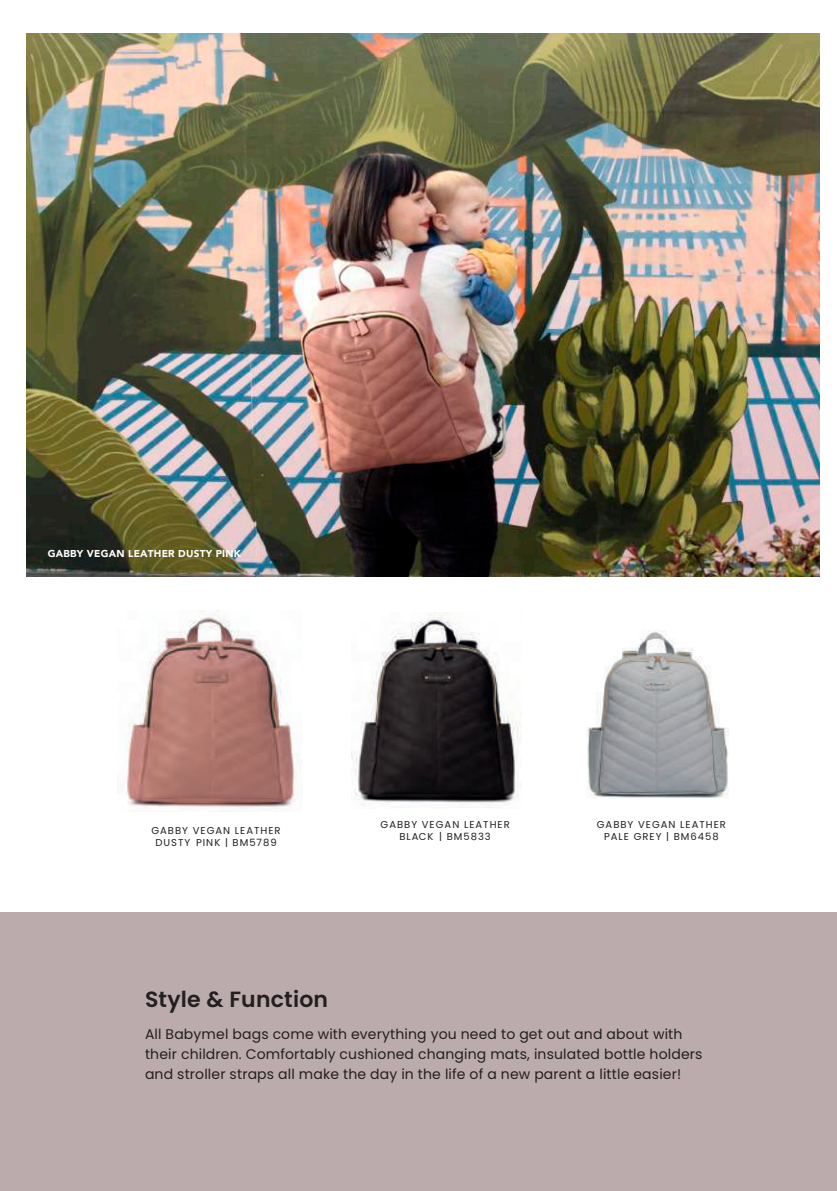
<style>
.page{position:relative;width:837px;height:1191px;background:#fff}
.page>*{position:absolute;margin:0;border:0;box-sizing:border-box;transform-origin:0 0}
.t1{font:600 22px "Poppins";letter-spacing:.01em;color:#231f20}
.t2{font:14px/20px "Poppins";letter-spacing:.01em;color:#231f20}
.t3{font:10px/12px "Poppins";letter-spacing:.1em;color:#231f20;text-align:center}
.t4{font:900 10px "Avenir";letter-spacing:.025em;color:#fff}
</style>
<div class="page">
<img style="left:586px;top:630px;width:143px;height:168px">
<img style="left:351px;top:612px;width:170px;height:196px">
<img style="left:127px;top:610px;width:172px;height:202px">
<div style="left:0;top:912px;width:836px;height:278px;background:#bbabac"></div>
<img style="left:27px;top:33px;width:792px;height:543px">
<p class="t4" style="left:48px;top:544px;width:195px">GABBY VEGAN LEATHER DUSTY PINK</p>
<p class="t3" style="left:151px;top:825px;width:131px">GABBY VEGAN LEATHER<br>DUSTY PINK | BM5789</p>
<p class="t3" style="left:380px;top:818px;width:131px">GABBY VEGAN LEATHER<br>BLACK | BM5833</p>
<p class="t3" style="left:596px;top:818px;width:131px">GABBY VEGAN LEATHER<br>PALE GREY | BM6458</p>
<h1 class="t1" style="left:145px;top:986px;width:185px">Style &amp; Function</h1>
<p class="t2" style="left:145px;top:1024px;width:558px">All Babymel bags come with everything you need to get out and about with their children. Comfortably cushioned changing mats, insulated bottle holders and stroller straps all make the day in the life of a new parent a little easier!</p>
</div>
